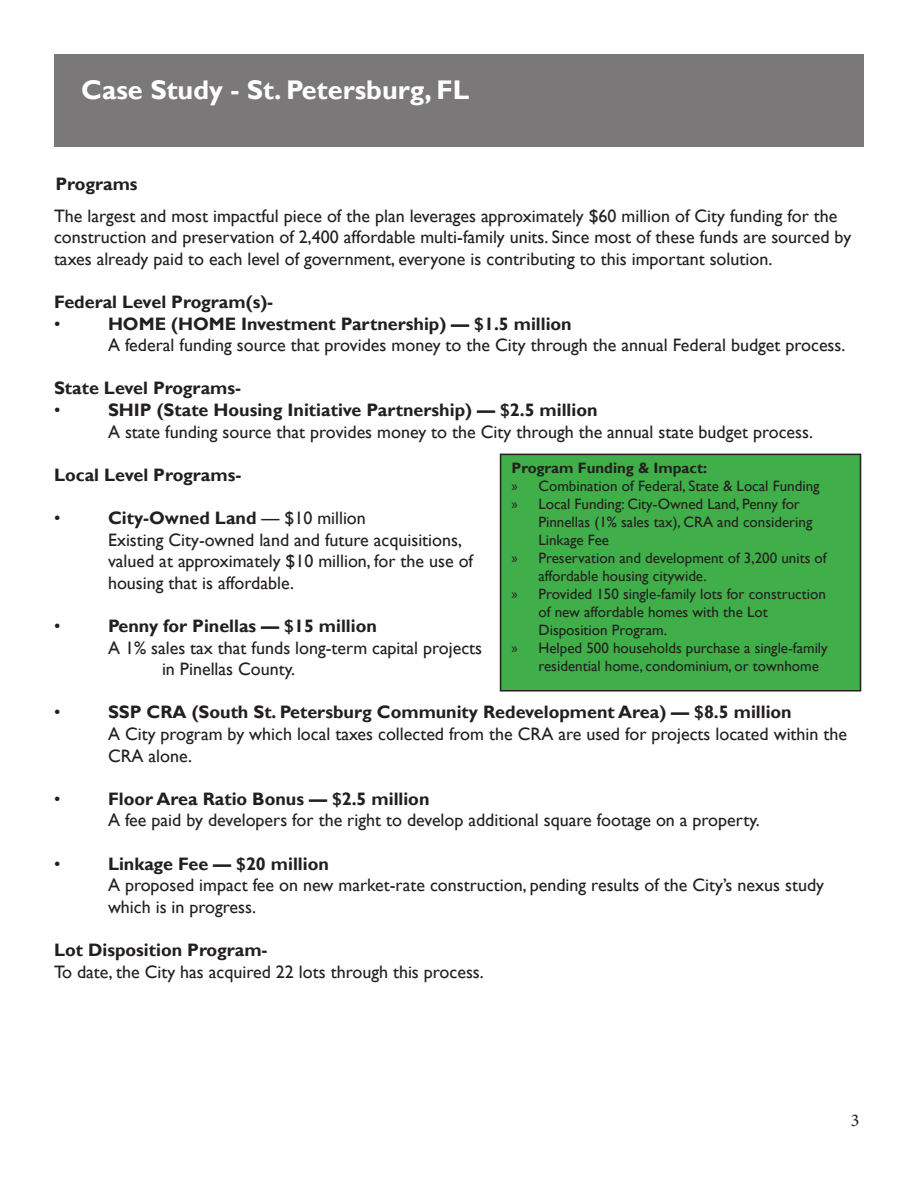
<style>
.page{position:relative;width:918px;height:1188px;background:#fff}
.page>*{position:absolute;margin:0;border:0;box-sizing:border-box;transform-origin:0 0}
.t1{font:700 27px "Gill Sans";color:#fff}
.t2{font:18px/21.6px "Gill Sans";color:#231f20}
.t3{font:700 18px "Gill Sans";color:#231f20}
.t4{font:18px "Minion Pro";color:#231f20}
.t5{font:15px/18px "Gill Sans";color:#231f20}
.t6{font:700 15px "Gill Sans";color:#231f20}
.s1{font-weight:400}
.s2{font-family:"Myriad Pro"}
</style>
<div class="page">
<div style="left:55px;top:55px;width:808px;height:91px;background:#7b7879"></div>
<div style="left:501px;top:454px;width:360px;height:237px;background:#40ae49"></div>
<div style="left:500px;top:454px;width:361px;height:238px;border:2px solid #231f20"></div>
<p class="t1" style="left:81px;top:74px;width:390px">Case Study - St. Petersburg, FL</p>
<p class="t3" style="left:56px;top:173px;width:84px">Programs</p>
<p class="t2" style="left:54px;top:205px;width:799px">The largest and most impactful piece of the plan leverages approximately $60 million of City funding for the construction and preservation of 2,400 affordable multi-family units. Since most of these funds are sourced by taxes already paid to each level of government, everyone is contributing to this important solution.</p>
<p class="t3" style="left:54px;top:291px;width:221px">Federal Level Program(s)-</p>
<p class="t2" style="left:54px;top:313px;width:8px">•</p>
<p class="t3" style="left:108px;top:313px;width:465px">HOME (HOME Investment Partnership) — $1.5 million</p>
<p class="t2" style="left:108px;top:335px;width:739px">A federal funding source that provides money to the City through the annual Federal budget process.</p>
<p class="t3" style="left:54px;top:377px;width:189px">State Level Programs-</p>
<p class="t2" style="left:54px;top:399px;width:8px">•</p>
<p class="t3" style="left:108px;top:399px;width:491px">SHIP (State Housing Initiative Partnership) — $2.5 million</p>
<p class="t2" style="left:108px;top:421px;width:707px">A state funding source that provides money to the City through the annual state budget process.</p>
<p class="t3" style="left:54px;top:464px;width:189px">Local Level Programs-</p>
<p class="t2" style="left:54px;top:507px;width:8px">•</p>
<p class="t3" style="left:108px;top:507px;width:259px">City-Owned Land <span class="s1">— $10 million</span></p>
<p class="t2" style="left:108px;top:529px;width:367px">Existing City-owned land and future acquisitions, valued at approximately $10 million, for the use of housing that is affordable.</p>
<p class="t2" style="left:54px;top:615px;width:8px">•</p>
<p class="t3" style="left:108px;top:615px;width:270px">Penny for Pinellas — $15 million</p>
<p class="t2" style="left:162px;top:637px;width:322px;text-indent:-54px">A 1% sales tax that funds long-term capital projects in Pinellas County.</p>
<p class="t2" style="left:54px;top:702px;width:8px">•</p>
<p class="t3" style="left:108px;top:701px;width:685px">SSP CRA (South St. Petersburg Community Redevelopment Area) — $8.5 million</p>
<p class="t2" style="left:108px;top:723px;width:741px">A City program by which local taxes collected from the CRA are used for projects located within the<br>CRA alone.</p>
<p class="t2" style="left:54px;top:788px;width:8px">•</p>
<p class="t3" style="left:108px;top:788px;width:323px">Floor Area Ratio Bonus — $2.5 million</p>
<p class="t2" style="left:108px;top:810px;width:653px">A fee paid by developers for the right to develop additional square footage on a property.</p>
<p class="t2" style="left:54px;top:853px;width:8px">•</p>
<p class="t3" style="left:108px;top:853px;width:222px">Linkage Fee — $20 million</p>
<p class="t2" style="left:108px;top:875px;width:718px">A proposed impact fee on new market-rate construction, pending results of the City’s nexus study which is in progress.</p>
<p class="t3" style="left:54px;top:939px;width:215px">Lot Disposition Program-</p>
<p class="t2" style="left:54px;top:961px;width:431px">To date, the City has acquired 22 lots through this process.</p>
<p class="t6" style="left:512px;top:458px;width:197px">Program Funding &amp; Impact:</p>
<p class="t5" style="left:512px;top:477px;width:310px"><span class="s2">»</span> Combination of Federal, State &amp; Local Funding</p>
<p class="t5" style="left:538px;top:495px;width:275px;text-indent:-27px"><span class="s2">»</span> Local Funding: City-Owned Land, Penny for<br>Pinnellas (1% sales tax), CRA and considering<br>Linkage Fee</p>
<p class="t5" style="left:538px;top:549px;width:290px;text-indent:-27px"><span class="s2">»</span> Preservation and development of 3,200 units of affordable housing citywide.</p>
<p class="t5" style="left:538px;top:585px;width:289px;text-indent:-27px"><span class="s2">»</span> Provided 150 single-family lots for construction of new affordable homes with the Lot<br>Disposition Program.</p>
<p class="t5" style="left:538px;top:639px;width:291px;text-indent:-27px"><span class="s2">»</span> Helped 500 households purchase a single-family residential home, condominium, or townhome</p>
<p class="t4" style="left:851px;top:1108px;width:10px">3</p>
</div>
